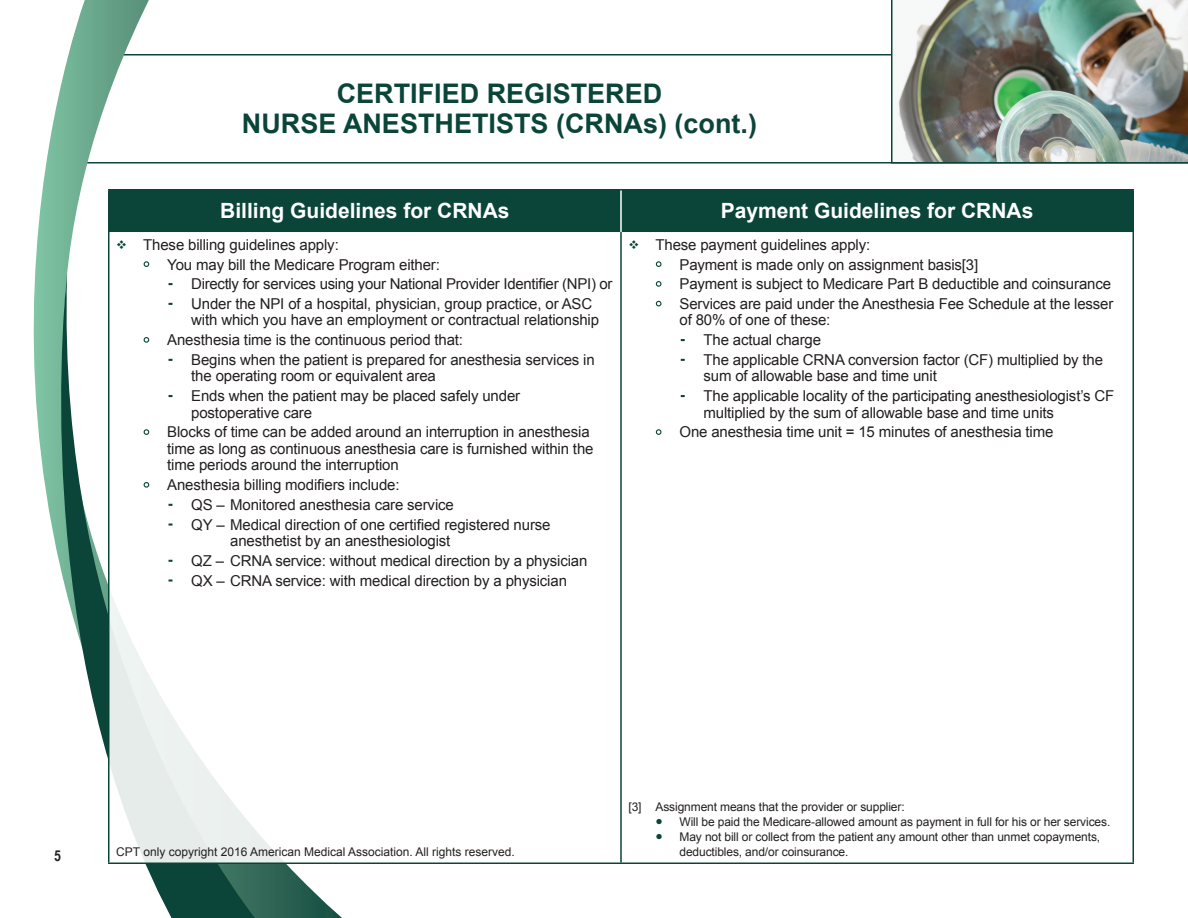
<style>
.page{position:relative;width:1188px;height:918px;background:#fff}
.page>*{position:absolute;margin:0;border:0;box-sizing:border-box;transform-origin:0 0}
.t1{font:700 27px/30px "Arial";color:#0b4539;text-align:center}
.t2{font:700 21px "Arial";color:#fff}
.t3{font:15px/16.5px "Arial";letter-spacing:-.01em;color:#231f20}
.t4{font:700 15px "Arial Narrow";color:#231f20}
.Disclaimer{font:12px/15px "Arial";letter-spacing:-.01em;color:#231f20}
.s1{font-family:"Arial Narrow";font-size:12.3px;color:#0b4539}
</style>
<div class="page">
<hr style="left:122px;top:54px;width:1066px;height:2px;background:#0b4539">
<hr style="left:68px;top:162px;width:1120px;height:2px;background:#0b4539">
<svg style="left:35px;top:0;width:323px;height:918px"></svg>
<svg style="left:33px;top:274px;width:232px;height:644px"></svg>
<div style="left:108px;top:189px;width:1026px;height:675px;background:#fff"></div>
<div style="left:109px;top:190px;width:1024px;height:42px;background:#0b4539"></div>
<hr style="left:108px;top:189px;width:513px;height:1px;background:#0b4539">
<hr style="left:108px;top:191px;width:2px;height:41px;background:#0b4539">
<hr style="left:621px;top:189px;width:513px;height:1px;background:#0b4539">
<hr style="left:1132px;top:191px;width:2px;height:41px;background:#0b4539">
<hr style="left:620px;top:191px;width:2px;height:41px;background:#fff">
<hr style="left:108px;top:232px;width:2px;height:630px;background:#0b4539">
<hr style="left:620px;top:232px;width:2px;height:630px;background:#0b4539">
<hr style="left:1132px;top:232px;width:2px;height:630px;background:#0b4539">
<hr style="left:108px;top:862px;width:513px;height:2px;background:#0b4539">
<hr style="left:621px;top:862px;width:513px;height:2px;background:#0b4539">
<img style="left:891px;top:0;width:297px;height:164px">
<svg style="left:143px;top:261px;width:7px;height:6px"></svg>
<svg style="left:143px;top:337px;width:7px;height:6px"></svg>
<svg style="left:143px;top:429px;width:7px;height:6px"></svg>
<svg style="left:143px;top:482px;width:7px;height:6px"></svg>
<svg style="left:655px;top:261px;width:7px;height:6px"></svg>
<svg style="left:655px;top:281px;width:7px;height:6px"></svg>
<svg style="left:655px;top:300px;width:7px;height:7px"></svg>
<svg style="left:655px;top:429px;width:7px;height:6px"></svg>
<h2 class="t1" style="left:242px;top:79px;width:517px">CERTIFIED REGISTERED<br>NURSE ANESTHETISTS (CRNAs) (cont.)</h2>
<h3 class="t2" style="left:220px;top:197px;width:291px">Billing Guidelines for CRNAs</h3>
<p class="t3" style="left:143px;top:236px;width:197px">These billing guidelines apply:</p>
<p class="t3" style="left:167px;top:256px;width:274px">You may bill the Medicare Program either:</p>
<p class="t3" style="left:191px;top:276px;width:423px">Directly for services using your National Provider Identifier (NPI) or</p>
<p class="t3" style="left:191px;top:296px;width:409px">Under the NPI of a hospital, physician, group practice, or ASC with which you have an employment or contractual relationship</p>
<p class="t3" style="left:167px;top:332px;width:297px">Anesthesia time is the continuous period that:</p>
<p class="t3" style="left:191px;top:352px;width:405px">Begins when the patient is prepared for anesthesia services in the operating room or equivalent area</p>
<p class="t3" style="left:191px;top:388px;width:330px">Ends when the patient may be placed safely under postoperative care</p>
<p class="t3" style="left:167px;top:424px;width:428px">Blocks of time can be added around an interruption in anesthesia time as long as continuous anesthesia care is furnished within the time periods around the interruption</p>
<p class="t3" style="left:167px;top:477px;width:234px">Anesthesia billing modifiers include:</p>
<p class="t3" style="left:191px;top:497px;width:264px">QS – Monitored anesthesia care service</p>
<p class="t3" style="left:230px;top:516px;width:322px;text-indent:-39px">QY – Medical direction of one certified registered nurse anesthetist by an anesthesiologist</p>
<p class="t3" style="left:191px;top:553px;width:398px">QZ – CRNA service: without medical direction by a physician</p>
<p class="t3" style="left:191px;top:572px;width:377px">QX – CRNA service: with medical direction by a physician</p>
<h3 class="t2" style="left:721px;top:197px;width:314px">Payment Guidelines for CRNAs</h3>
<p class="t3" style="left:656px;top:236px;width:216px">These payment guidelines apply:</p>
<p class="t3" style="left:680px;top:256px;width:300px">Payment is made only on assignment basis[3]</p>
<p class="t3" style="left:680px;top:276px;width:433px">Payment is subject to Medicare Part B deductible and coinsurance</p>
<p class="t3" style="left:680px;top:296px;width:435px">Services are paid under the Anesthesia Fee Schedule at the lesser of 80% of one of these:</p>
<p class="t3" style="left:704px;top:332px;width:119px">The actual charge</p>
<p class="t3" style="left:704px;top:352px;width:401px">The applicable CRNA conversion factor (CF) multiplied by the sum of allowable base and time unit</p>
<p class="t3" style="left:704px;top:388px;width:412px">The applicable locality of the participating anesthesiologist’s CF multiplied by the sum of allowable base and time units</p>
<p class="t3" style="left:680px;top:424px;width:376px">One anesthesia time unit = 15 minutes of anesthesia time</p>
<p class="t4" style="left:54px;top:845px;width:8px">5</p>
<p class="Disclaimer" style="left:116px;top:844px;width:400px">CPT only copyright 2016 American Medical Association. All rights reserved.</p>
<p class="Disclaimer" style="left:629px;top:799px;width:278px">[3] Assignment means that the provider or supplier:</p>
<p class="Disclaimer" style="left:656px;top:814px;width:456px"><span class="s1">●</span> Will be paid the Medicare-allowed amount as payment in full for his or her services.</p>
<p class="Disclaimer" style="left:680px;top:829px;width:422px;text-indent:-24px"><span class="s1">●</span> May not bill or collect from the patient any amount other than unmet copayments, deductibles, and/or coinsurance.</p>
</div>
